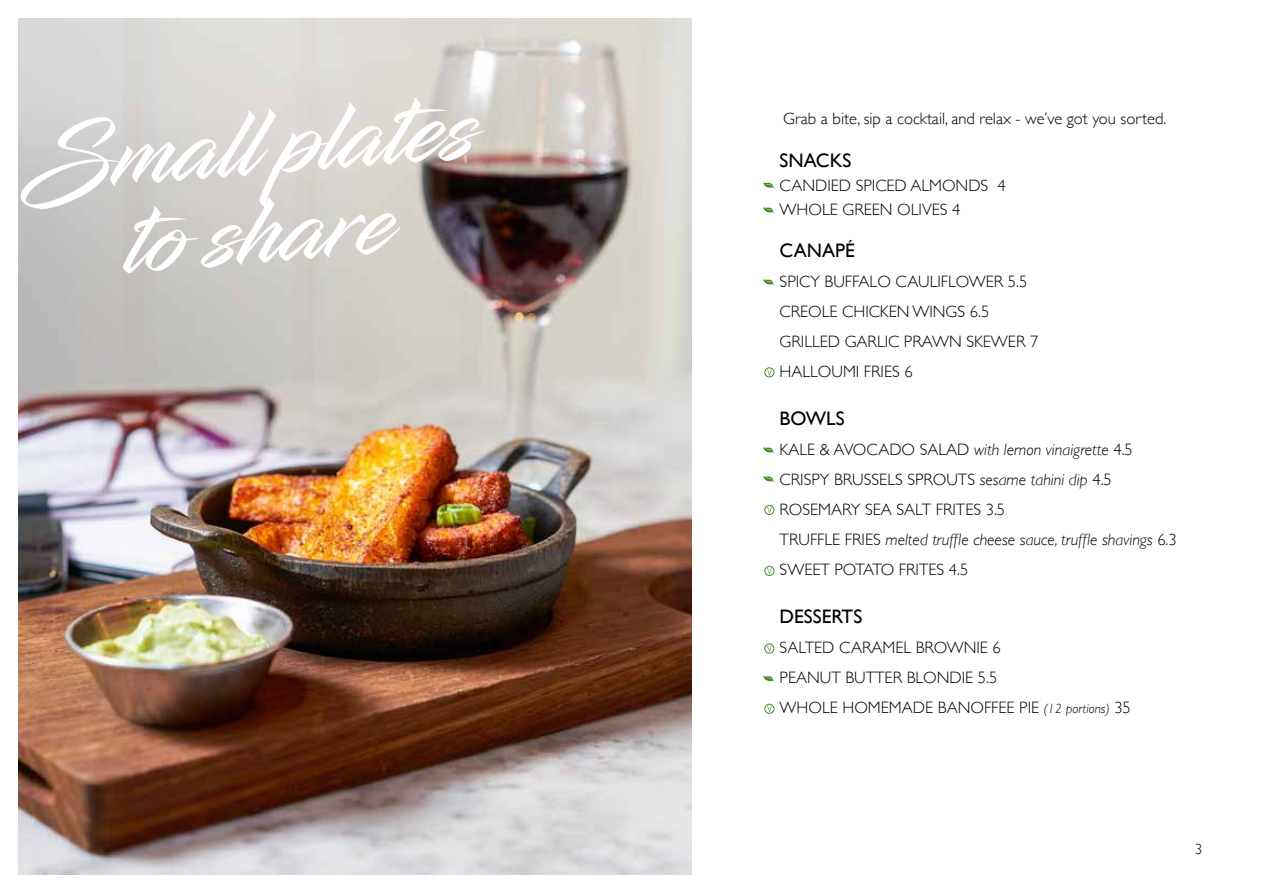
<style>
.page{position:relative;width:1263px;height:893px;background:#fff}
.page>*{position:absolute;margin:0;border:0;box-sizing:border-box;transform-origin:0 0}
.t1{font:96px/87.6px "Infinite Stroke";color:#fff;text-align:center}
.t2{font:19.5px "Gill Sans";color:#000}
.t3{font:300 16.5px/30px "Gill Sans";color:#000}
.t4{font:300 15px "Gill Sans";color:#000}
.s1{font-style:italic}
.s2{font-style:italic;font-size:13.5px}
</style>
<div class="page">
<img style="left:18px;top:18px;width:757px;height:857px">
<svg style="left:763px;top:676px;width:12px;height:7px"></svg>
<svg style="left:763px;top:447px;width:12px;height:7px"></svg>
<svg style="left:763px;top:476px;width:12px;height:7px"></svg>
<svg style="left:763px;top:279px;width:12px;height:7px"></svg>
<svg style="left:763px;top:182px;width:12px;height:7px"></svg>
<svg style="left:763px;top:207px;width:12px;height:7px"></svg>
<div style="left:764px;top:644px;width:10px;height:9px;border:1px solid #428826;border-radius:50%"></div>
<svg style="left:767px;top:646px;width:5px;height:6px"></svg>
<div style="left:764px;top:505px;width:10px;height:10px;border:1px solid #428826;border-radius:50%"></div>
<svg style="left:767px;top:507px;width:5px;height:6px"></svg>
<div style="left:764px;top:566px;width:10px;height:10px;border:1px solid #428826;border-radius:50%"></div>
<svg style="left:767px;top:568px;width:5px;height:6px"></svg>
<div style="left:764px;top:367px;width:10px;height:10px;border:1px solid #428826;border-radius:50%"></div>
<svg style="left:767px;top:370px;width:5px;height:6px"></svg>
<div style="left:764px;top:704px;width:10px;height:10px;border:1px solid #428826;border-radius:50%"></div>
<svg style="left:767px;top:706px;width:5px;height:6px"></svg>
<h1 class="t1" style="left:29px;top:130px;width:453px;rotate:-5deg">Small plates to share</h1>
<p class="t3" style="left:783px;top:103px;width:385px">Grab a bite, sip a cocktail, and relax - we’ve got you sorted.</p>
<p class="t2" style="left:780px;top:149px;width:73px">SNACKS</p>
<p class="t3" style="left:780px;top:173px;width:228px;line-height:24px">CANDIED SPICED ALMONDS 4<br>WHOLE GREEN OLIVES 4</p>
<p class="t2" style="left:780px;top:239px;width:77px">CANAPÉ</p>
<p class="t3" style="left:780px;top:266px;width:260px">SPICY BUFFALO CAULIFLOWER 5.5<br>CREOLE CHICKEN WINGS 6.5<br>GRILLED GARLIC PRAWN SKEWER 7<br>HALLOUMI FRIES 6</p>
<p class="t2" style="left:780px;top:407px;width:67px">BOWLS</p>
<p class="t3" style="left:780px;top:434px;width:399px">KALE &amp; AVOCADO SALAD <span class="s1">with lemon vinaigrette</span> 4.5<br>CRISPY BRUSSELS SPROUTS <span class="s1">sesame tahini dip</span> 4.5<br>ROSEMARY SEA SALT FRITES 3.5<br>TRUFFLE FRIES <span class="s1">melted truffle cheese sauce, truffle shavings</span> 6.3<br>SWEET POTATO FRITES 4.5</p>
<p class="t2" style="left:780px;top:605px;width:84px">DESSERTS</p>
<p class="t3" style="left:780px;top:632px;width:353px">SALTED CARAMEL BROWNIE 6<br>PEANUT BUTTER BLONDIE 5.5<br>WHOLE HOMEMADE BANOFFEE PIE <span class="s2">(12 portions)</span> 35</p>
<p class="t4" style="left:1195px;top:837px;width:9px">3</p>
</div>
